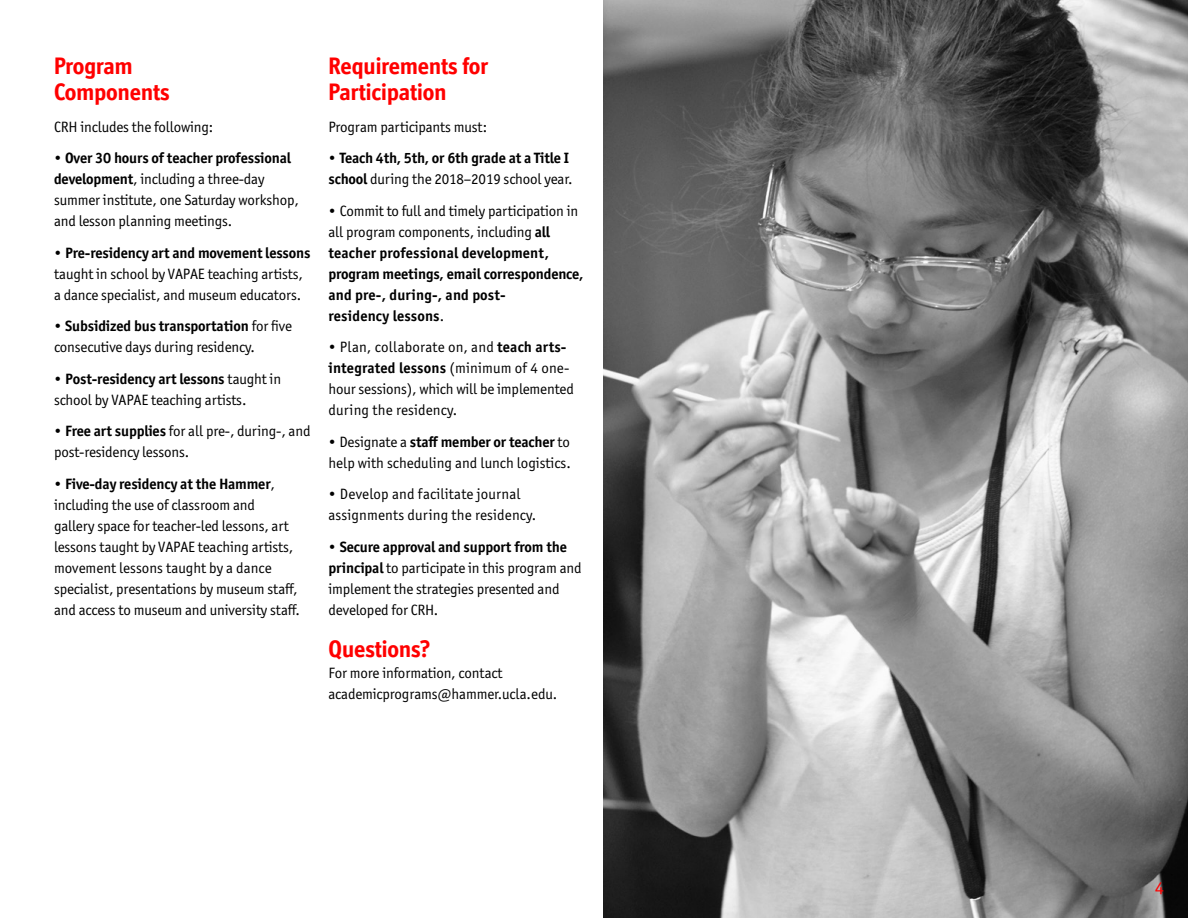
<style>
.page{position:relative;width:1188px;height:918px;background:#fff}
.page>*{position:absolute;margin:0;border:0;box-sizing:border-box;transform-origin:0 0}
.t1{font:700 24px/26.2px "Officina Display ITC Std";color:#f00}
.t2{font:18px "Officina Sans ITC Pro";color:#f00}
.t3{font:15px/21px "Officina Sans ITC Pro";letter-spacing:-.01em;color:#000}
.t4{font:700 15px/21px "Officina Sans ITC Pro";letter-spacing:.01em;color:#000}
.t5{font:15px/21px "Officina Sans ITC Pro";letter-spacing:.01em;color:#000}
.t6{font:700 15px/21px "Officina Sans ITC Pro";letter-spacing:-.01em;color:#000}
.s1{font-weight:700}
.s2{font-weight:400}
</style>
<div class="page">
<img style="left:603px;top:0;width:585px;height:918px">
<h1 class="t1" style="left:54px;top:52px;width:117px">Program<br>Components</h1>
<p class="t3" style="left:54px;top:116px;width:161px">CRH includes the following:</p>
<p class="t3" style="left:54px;top:147px;width:247px">• <span class="s1">Over 30 hours of teacher professional development</span>, including a three-day summer institute, one Saturday workshop, and lesson planning meetings.</p>
<p class="t3" style="left:54px;top:242px;width:258px">• <span class="s1">Pre-residency art and movement lessons </span>taught in school by VAPAE teaching artists, a dance specialist, and museum educators.</p>
<p class="t3" style="left:54px;top:315px;width:239px">• <span class="s1">Subsidized bus transportation</span> for five consecutive days during residency.</p>
<p class="t3" style="left:54px;top:368px;width:229px">• <span class="s1">Post-residency art lessons</span> taught in school by VAPAE teaching artists.</p>
<p class="t3" style="left:54px;top:420px;width:258px">• <span class="s1">Free art supplies</span> for all pre-, during-, and post-residency lessons.</p>
<p class="t3" style="left:54px;top:473px;width:248px">• <span class="s1">Five-day residency at the Hammer</span>, including the use of classroom and<br>gallery space for teacher-led lessons, art lessons taught by VAPAE teaching artists, movement lessons taught by a dance specialist, presentations by museum staff, and access to museum and university staff.</p>
<h1 class="t1" style="left:328px;top:52px;width:162px">Requirements for<br>Participation</h1>
<p class="t3" style="left:328px;top:116px;width:160px">Program participants must:</p>
<p class="t6" style="left:328px;top:147px;width:246px"><span class="s2">•</span> Teach 4th, 5th, or 6th grade at a Title I school <span class="s2">during the 2018–2019 school year.</span></p>
<p class="t4" style="left:328px;top:200px;width:256px"><span class="s2">• Commit to full and timely participation in all program components, including</span> all teacher professional development, program meetings, email correspondence, and pre-, during-, and post-<br>residency lessons<span class="s2">.</span></p>
<p class="t5" style="left:328px;top:336px;width:247px">• Plan, collaborate on, and <span class="s1">teach arts&shy;integrated lessons</span> (minimum of 4 one&shy;hour sessions), which will be implemented during the residency.</p>
<p class="t3" style="left:328px;top:431px;width:244px">• Designate a <span class="s1">staff member or teacher</span> to help with scheduling and lunch logistics.</p>
<p class="t5" style="left:328px;top:483px;width:209px">• Develop and facilitate journal assignments during the residency.</p>
<p class="t3" style="left:328px;top:536px;width:255px">• <span class="s1">Secure approval and support from the principal</span> to participate in this program and implement the strategies presented and developed for CRH.</p>
<h1 class="t1" style="left:328px;top:635px;width:104px">Questions?</h1>
<p class="t3" style="left:328px;top:662px;width:230px">For more information, contact academicprograms@hammer.ucla.edu.</p>
<p class="t2" style="left:1155px;top:877px;width:11px">4</p>
</div>
